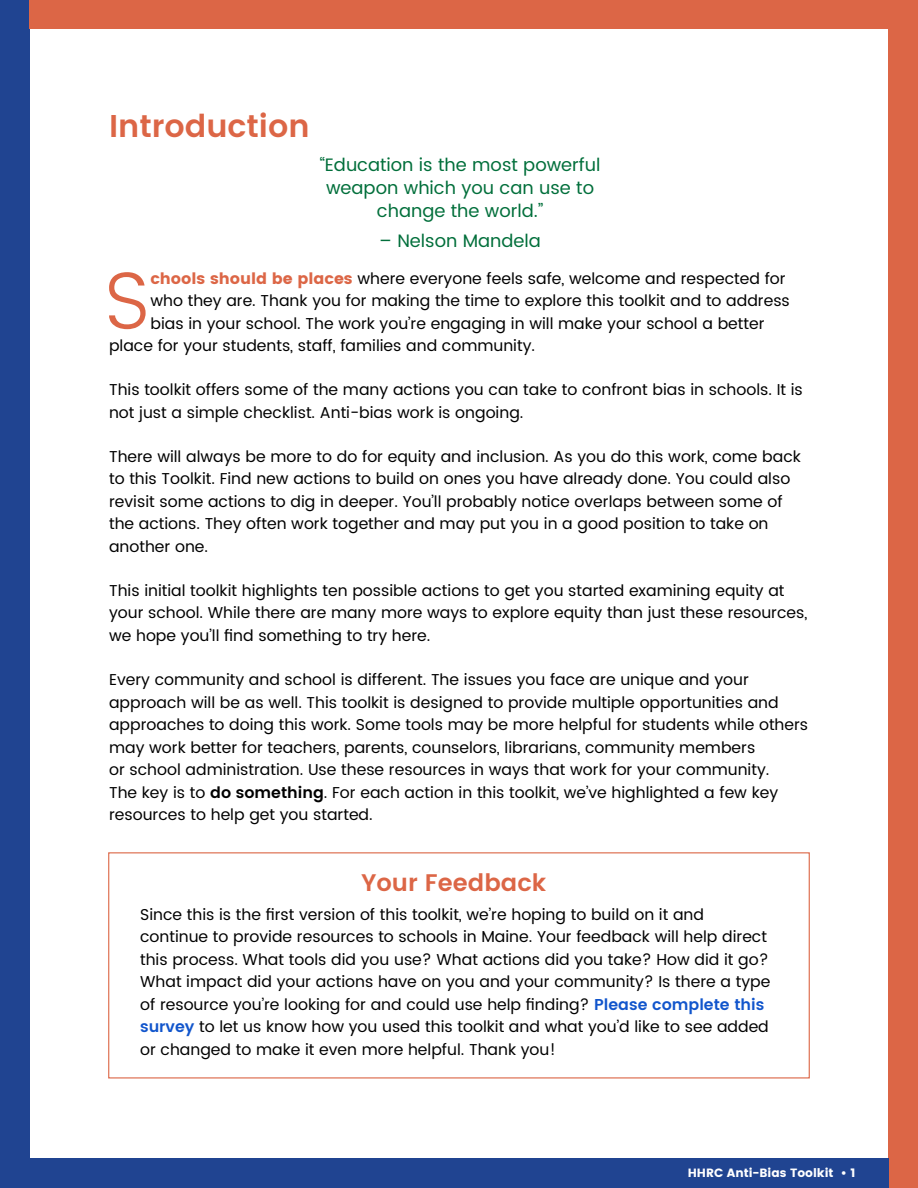
<style>
.page{position:relative;width:918px;height:1188px;background:#fff}
.page>*{position:absolute;margin:0;border:0;box-sizing:border-box;transform-origin:0 0}
.t1{font:300 81px "Poppins";color:#dc6646}
.t2{font:600 31.5px "Poppins";color:#dc6646}
.t3{font:600 24px "Poppins";color:#dc6646}
.t4{font:18px/23.2px "Poppins";color:#026f3b;text-align:center}
.t5{font:15.75px/22.5px "Poppins";color:#000}
.t6{font:700 12px "Poppins";color:#fff}
.s1{font-weight:700;color:#dc6646}
.s2{font-weight:600}
.s3{font-weight:600;color:#15c}
</style>
<div class="page">
<div style="left:889px;top:0;width:29px;height:1188px;background:#dc6646"></div>
<div style="left:0;top:0;width:29px;height:1188px;background:#204491"></div>
<div style="left:29px;top:0;width:889px;height:28px;background:#dc6646"></div>
<div style="left:3px;top:1158px;width:886px;height:30px;background:#204491"></div>
<div style="left:108px;top:852px;width:702px;height:226px;border:1px solid #dc6646"></div>
<h2 class="t2" style="left:109px;top:102px;width:202px">Introduction</h2>
<p class="t4" style="left:320px;top:154px;width:282px">“Education is the most powerful weapon which you can use to change the world.”</p>
<p class="t4" style="left:379px;top:230px;width:163px">– Nelson Mandela</p>
<h1 class="t1" style="left:104px;top:242px;width:48px">S</h1>
<p class="t5" style="left:150px;top:267px;width:637px"><span class="s1">chools should be places</span> where everyone feels safe, welcome and respected for</p>
<p class="t5" style="left:150px;top:290px;width:641px">who they are. Thank you for making the time to explore this toolkit and to address</p>
<p class="t5" style="left:150px;top:312px;width:616px">bias in your school. The work you’re engaging in will make your school a better</p>
<p class="t5" style="left:109px;top:335px;width:427px">place for your students, staff, families and community.</p>
<p class="t5" style="left:109px;top:379px;width:695px">This toolkit offers some of the many actions you can take to confront bias in schools. It is not just a simple checklist. Anti-bias work is ongoing.</p>
<p class="t5" style="left:109px;top:446px;width:693px">There will always be more to do for equity and inclusion. As you do this work, come back to this Toolkit. Find new actions to build on ones you have already done. You could also revisit some actions to dig in deeper. You’ll probably notice overlaps between some of the actions. They often work together and may put you in a good position to take on another one.</p>
<p class="t5" style="left:109px;top:580px;width:700px">This initial toolkit highlights ten possible actions to get you started examining equity at your school. While there are many more ways to explore equity than just these resources, we hope you’ll find something to try here.</p>
<p class="t5" style="left:109px;top:669px;width:701px">Every community and school is different. The issues you face are unique and your approach will be as well. This toolkit is designed to provide multiple opportunities and approaches to doing this work. Some tools may be more helpful for students while others may work better for teachers, parents, counselors, librarians, community members<br>or school administration. Use these resources in ways that work for your community.<br>The key is to <span class="s2">do something</span>. For each action in this toolkit, we’ve highlighted a few key resources to help get you started.</p>
<h3 class="t3" style="left:361px;top:864px;width:187px">Your Feedback</h3>
<p class="t5" style="left:140px;top:904px;width:632px">Since this is the first version of this toolkit, we’re hoping to build on it and continue to provide resources to schools in Maine. Your feedback will help direct this process. What tools did you use? What actions did you take? How did it go?<br>What impact did your actions have on you and your community? Is there a type of resource you’re looking for and could use help finding? <span class="s3">Please complete this survey</span> to let us know how you used this toolkit and what you’d like to see added or changed to make it even more helpful. Thank you!</p>
<p class="t6" style="left:688px;top:1166px;width:169px">HHRC Anti-Bias Toolkit • 1</p>
</div>
